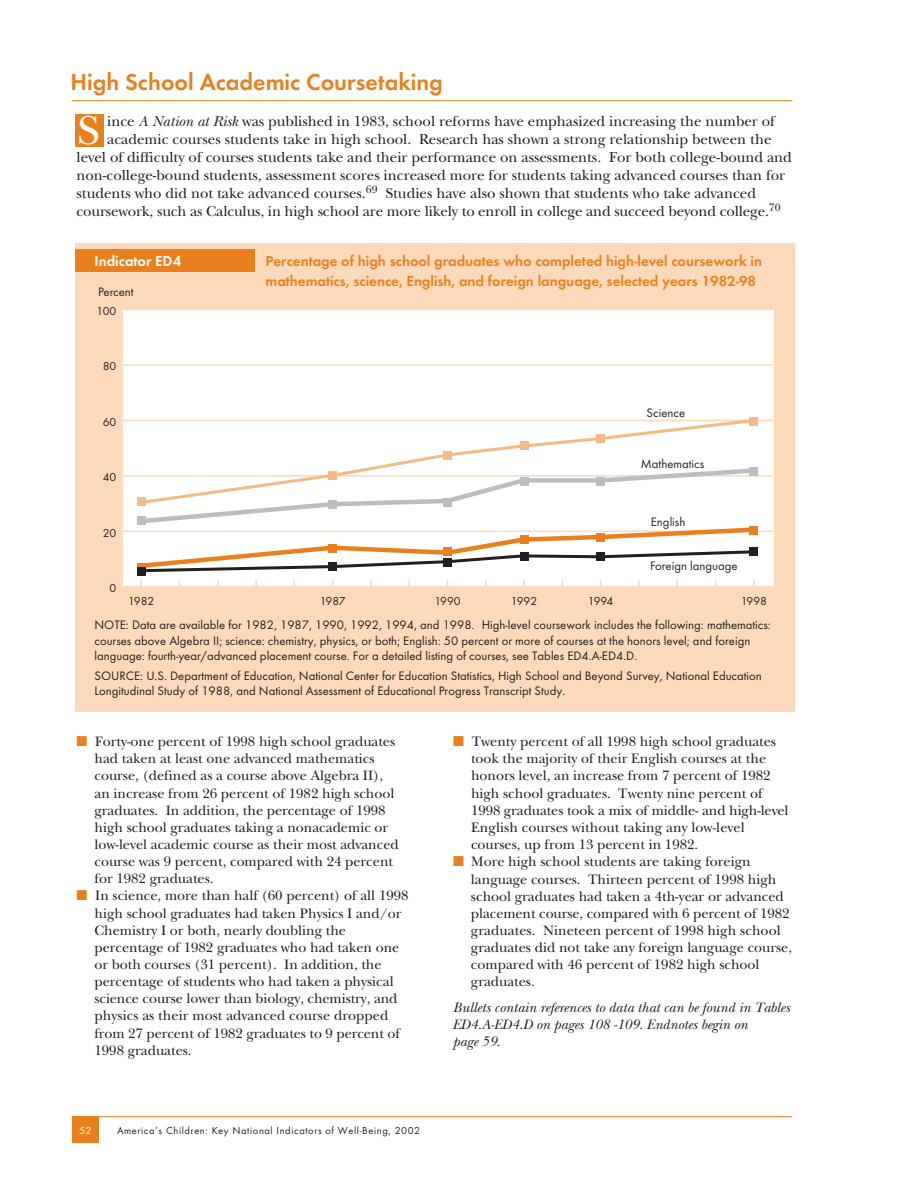
<style>
.page{position:relative;width:918px;height:1188px;background:#fff}
.page>*{position:absolute;margin:0;border:0;box-sizing:border-box;transform-origin:0 0}
.t1{font:42.3px "New Baskerville";color:#fff}
.t2{font:600 24px "Futura T";color:#e8811d}
.t3{font:15px "New Baskerville";color:#231f20}
.t4{font:600 15px/20.2px "Futura T";color:#e8811d}
.t5{font:600 15px "Futura T";color:#fff}
.t6{font:14.25px/17.1px "New Baskerville";color:#231f20}
.t7{font:italic 14.25px/17.1px "New Baskerville";color:#231f20}
.t8{font:12.75px/15.3px "Futura T";color:#231f20}
.t9{font:12px "Futura T";color:#231f20}
.t10{font:10.8px "Futura T";color:#fff}
.t11{font:10.5px "Futura T";letter-spacing:.055em;color:#231f20}
.s1{font-style:italic}
.s2{color:#e8811d}
</style>
<div class="page">
<div style="left:72px;top:1116px;width:27px;height:27px;background:#e8811d"></div>
<hr style="left:72px;top:1116px;width:720px;height:1px;background:#e8811d">
<div style="left:75px;top:115px;width:29px;height:32px;background:#e8811d"></div>
<div style="left:75px;top:243px;width:720px;height:468px;background:#fadabb"></div>
<div style="left:122px;top:311px;width:651px;height:275px;background:#fff"></div>
<div style="left:121px;top:310px;width:653px;height:277px;border:2px solid #fff"></div>
<svg style="left:140px;top:580px;width:2px;height:6px"></svg>
<svg style="left:217px;top:580px;width:2px;height:6px"></svg>
<svg style="left:255px;top:580px;width:2px;height:6px"></svg>
<svg style="left:370px;top:580px;width:2px;height:6px"></svg>
<svg style="left:408px;top:580px;width:2px;height:6px"></svg>
<svg style="left:485px;top:580px;width:2px;height:6px"></svg>
<svg style="left:523px;top:580px;width:2px;height:6px"></svg>
<svg style="left:638px;top:580px;width:2px;height:6px"></svg>
<svg style="left:753px;top:580px;width:2px;height:6px"></svg>
<hr style="left:121px;top:309px;width:2px;height:278px;background:#fadabb">
<hr style="left:122px;top:586px;width:651px;height:1px;background:#fadabb">
<hr style="left:122px;top:531px;width:651px;height:1px;background:#fadabb">
<hr style="left:122px;top:475px;width:651px;height:2px;background:#fadabb">
<hr style="left:122px;top:420px;width:651px;height:1px;background:#fadabb">
<hr style="left:122px;top:364px;width:651px;height:2px;background:#fadabb">
<div style="left:749px;top:417px;width:9px;height:9px;background:#f4ba83"></div>
<svg style="left:137px;top:419px;width:612px;height:47px"></svg>
<svg style="left:136px;top:466px;width:623px;height:107px"></svg>
<div style="left:137px;top:567px;width:9px;height:8px;background:#231f20"></div>
<div style="left:75px;top:249px;width:180px;height:23px;background:#e8811d"></div>
<hr style="left:72px;top:100px;width:720px;height:1px;background:#e8811d">
<h2 class="t2" style="left:70px;top:72px;width:374px">High School Academic Coursetaking</h2>
<h1 class="t1" style="left:78px;top:115px;width:23px">S</h1>
<p class="t3" style="left:107px;top:116px;width:669px">ince <span class="s1">A Nation at Risk</span> was published in 1983, school reforms have emphasized increasing the number of</p>
<p class="t3" style="left:107px;top:134px;width:666px">academic courses students take in high school. Research has shown a strong relationship between the</p>
<p class="t3" style="left:77px;top:152px;width:717px">level of difficulty of courses students take and their performance on assessments. For both college-bound and</p>
<p class="t3" style="left:77px;top:170px;width:710px">non-college-bound students, assessment scores increased more for students taking advanced courses than for</p>
<p class="t3" style="left:77px;top:188px;width:681px">students who did not take advanced courses.<sup>69</sup> Studies have also shown that students who take advanced</p>
<p class="t3" style="left:76px;top:206px;width:706px">coursework, such as Calculus, in high school are more likely to enroll in college and succeed beyond college.<sup>70</sup></p>
<p class="t5" style="left:94px;top:255px;width:88px">Indicator ED4</p>
<p class="t4" style="left:266px;top:252px;width:498px">Percentage of high school graduates who completed high-level coursework in mathematics, science, English, and foreign language, selected years 1982-98</p>
<p class="t8" style="left:98px;top:285px;width:37px">Percent</p>
<p class="t9" style="left:97px;top:306px;width:21px">100</p>
<p class="t9" style="left:103px;top:361px;width:15px">80</p>
<p class="t9" style="left:103px;top:417px;width:15px">60</p>
<p class="t9" style="left:103px;top:472px;width:15px">40</p>
<p class="t8" style="left:647px;top:407px;width:40px">Science</p>
<p class="t8" style="left:641px;top:457px;width:65px">Mathematics</p>
<p class="t9" style="left:103px;top:528px;width:15px">20</p>
<p class="t9" style="left:109px;top:583px;width:8px">0</p>
<p class="t8" style="left:651px;top:515px;width:36px">English</p>
<p class="t8" style="left:650px;top:559px;width:89px">Foreign language</p>
<p class="t9" style="left:128px;top:596px;width:28px">1982</p>
<p class="t9" style="left:320px;top:596px;width:27px">1987</p>
<p class="t9" style="left:434px;top:596px;width:28px">1990</p>
<p class="t9" style="left:511px;top:596px;width:28px">1992</p>
<p class="t9" style="left:588px;top:596px;width:27px">1994</p>
<p class="t9" style="left:741px;top:596px;width:28px">1998</p>
<p class="t8" style="left:94px;top:619px;width:678px">NOTE: Data are available for 1982, 1987, 1990, 1992, 1994, and 1998. High-level coursework includes the following: mathematics: courses above Algebra II; science: chemistry, physics, or both; English: 50 percent or more of courses at the honors level; and foreign language: fourth-year/advanced placement course. For a detailed listing of courses, see Tables ED4.A-ED4.D.</p>
<p class="t8" style="left:94px;top:669px;width:669px">SOURCE: U.S. Department of Education, National Center for Education Statistics, High School and Beyond Survey, National Education<br>Longitudinal Study of 1988, and National Assessment of Educational Progress Transcript Study.</p>
<p class="t6" style="left:95px;top:734px;width:306px;text-indent:-18px"><span class="s2">■</span> Forty-one percent of 1998 high school graduates had taken at least one advanced mathematics course, (defined as a course above Algebra II), an increase from 26 percent of 1982 high school graduates. In addition, the percentage of 1998 high school graduates taking a nonacademic or low-level academic course as their most advanced course was 9 percent, compared with 24 percent for 1982 graduates.</p>
<p class="t6" style="left:95px;top:889px;width:316px;text-indent:-18px"><span class="s2">■</span> In science, more than half (60 percent) of all 1998 high school graduates had taken Physics I and/or Chemistry I or both, nearly doubling the percentage of 1982 graduates who had taken one or both courses (31 percent). In addition, the percentage of students who had taken a physical science course lower than biology, chemistry, and physics as their most advanced course dropped from 27 percent of 1982 graduates to 9 percent of 1998 graduates.</p>
<p class="t10" style="left:79px;top:1126px;width:14px">52</p>
<p class="t11" style="left:117px;top:1126px;width:305px">America’s Children: Key National Indicators of Well-Being, 2002</p>
<p class="t6" style="left:471px;top:734px;width:319px;text-indent:-18px"><span class="s2">■</span> Twenty percent of all 1998 high school graduates took the majority of their English courses at the honors level, an increase from 7 percent of 1982 high school graduates. Twenty nine percent of 1998 graduates took a mix of middle- and high-level English courses without taking any low-level courses, up from 13 percent in 1982.</p>
<p class="t6" style="left:471px;top:854px;width:323px;text-indent:-18px"><span class="s2">■</span> More high school students are taking foreign language courses. Thirteen percent of 1998 high school graduates had taken a 4th-year or advanced placement course, compared with 6 percent of 1982 graduates. Nineteen percent of 1998 high school graduates did not take any foreign language course, compared with 46 percent of 1982 high school graduates.</p>
<p class="t7" style="left:453px;top:1001px;width:338px">Bullets contain references to data that can be found in Tables<br>ED4.A-ED4.D on pages 108 -109. Endnotes begin on<br>page 59.</p>
</div>
